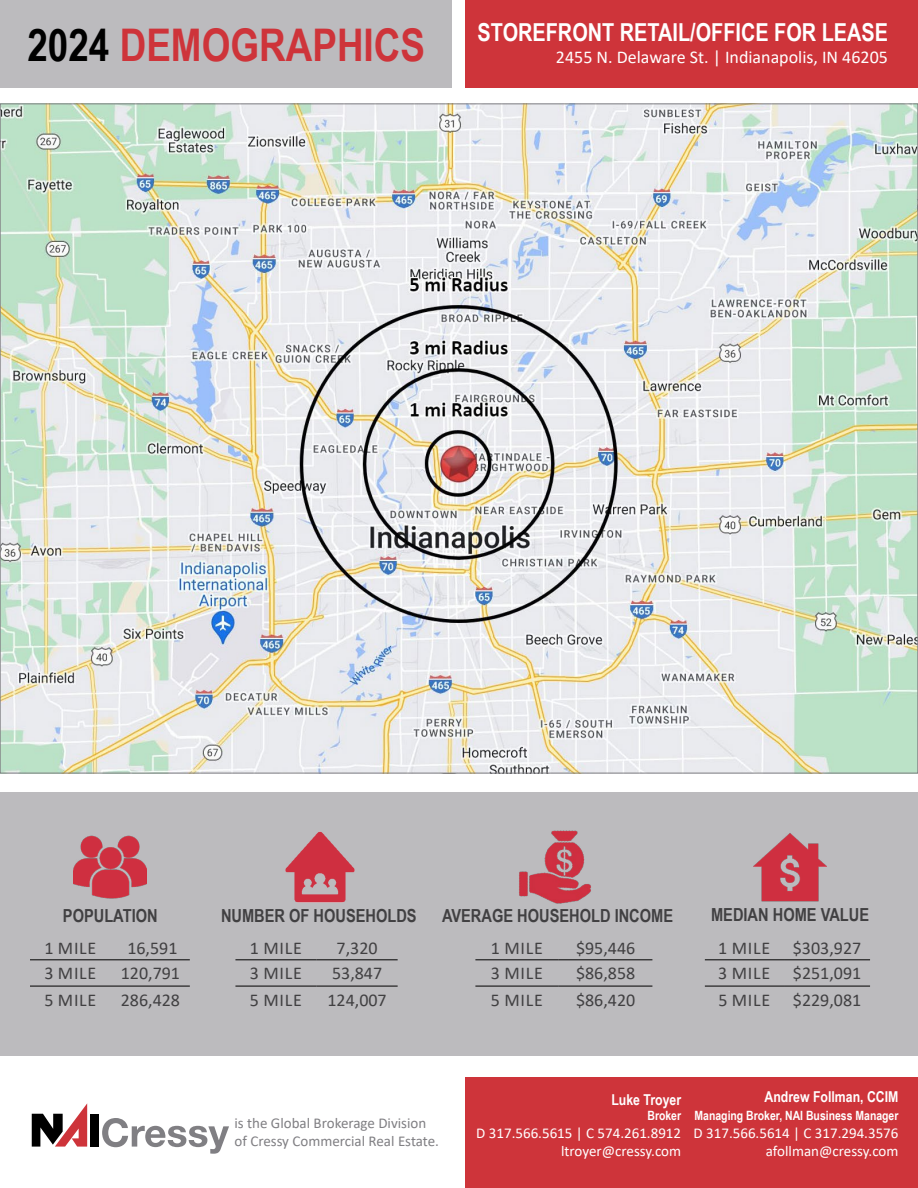
<style>
.page{position:relative;width:918px;height:1188px;background:#fff}
.page>*{position:absolute;margin:0;border:0;box-sizing:border-box;transform-origin:0 0}
.t1{font:700 45px "Arial Narrow";color:#ce343a}
.t2{font:700 24.75px "Arial Narrow";color:#fff}
.t3{font:18px "Calibri";color:#414042}
.t4{font:700 18px "Arial Narrow";color:#414042}
.t5{font:18px "Calibri";color:#fff}
.t6{font:15px/18px "Calibri";color:#fff;text-align:right}
.t7{font:15px/18px "Calibri";color:#807f83}
.t8{font:700 15px "Arial Narrow";color:#fff}
.t9{font:700 12.75px "Arial Narrow";color:#fff}
.s1{color:#000}
</style>
<div class="page">
<div style="left:466px;top:1078px;width:452px;height:110px;background:#ce343a"></div>
<div style="left:90px;top:1114px;width:9px;height:33px;background:#000"></div>
<svg style="left:32px;top:1103px;width:55px;height:44px"></svg>
<svg style="left:102px;top:1118px;width:127px;height:36px"></svg>
<div style="left:466px;top:0;width:452px;height:87px;background:#ce343a"></div>
<img style="left:2px;top:106px;width:914px;height:665px">
<div style="left:0;top:793px;width:918px;height:263px;background:#bcbbbe"></div>
<hr style="left:30px;top:959px;width:81px;height:1px;background:#000">
<hr style="left:111px;top:959px;width:79px;height:1px;background:#000">
<hr style="left:30px;top:986px;width:81px;height:1px;background:#000">
<hr style="left:111px;top:986px;width:79px;height:1px;background:#000">
<img style="left:74px;top:835px;width:73px;height:64px">
<img style="left:285px;top:831px;width:70px;height:72px">
<img style="left:519px;top:830px;width:72px;height:74px">
<img style="left:753px;top:833px;width:74px;height:69px">
<div style="left:0;top:0;width:452px;height:87px;background:#bcbbbe"></div>
<hr style="left:235px;top:959px;width:82px;height:1px;background:#000">
<hr style="left:317px;top:959px;width:81px;height:1px;background:#000">
<hr style="left:235px;top:986px;width:82px;height:1px;background:#000">
<hr style="left:317px;top:986px;width:81px;height:1px;background:#000">
<hr style="left:475px;top:959px;width:84px;height:1px;background:#000">
<hr style="left:559px;top:959px;width:93px;height:1px;background:#000">
<hr style="left:475px;top:986px;width:84px;height:1px;background:#000">
<hr style="left:559px;top:986px;width:93px;height:1px;background:#000">
<hr style="left:705px;top:959px;width:79px;height:1px;background:#000">
<hr style="left:784px;top:959px;width:86px;height:1px;background:#000">
<hr style="left:705px;top:986px;width:79px;height:1px;background:#000">
<hr style="left:784px;top:986px;width:86px;height:1px;background:#000">
<h1 class="t1" style="left:27px;top:11px;width:399px"><span class="s1">2024</span> DEMOGRAPHICS</h1>
<h2 class="t2" style="left:478px;top:14px;width:412px">STOREFRONT RETAIL/OFFICE FOR LEASE</h2>
<p class="t5" style="left:556px;top:44px;width:333px">2455 N. Delaware St. | Indianapolis, IN 46205</p>
<p class="t4" style="left:63px;top:902px;width:96px">POPULATION</p>
<p class="t3" style="left:44px;top:935px;width:53px">1 MILE</p>
<p class="t3" style="left:127px;top:935px;width:52px">16,591</p>
<p class="t3" style="left:44px;top:961px;width:53px">3 MILE</p>
<p class="t3" style="left:121px;top:961px;width:61px">120,791</p>
<p class="t3" style="left:44px;top:987px;width:53px">5 MILE</p>
<p class="t3" style="left:121px;top:987px;width:61px">286,428</p>
<p class="t4" style="left:221px;top:902px;width:197px">NUMBER OF HOUSEHOLDS</p>
<p class="t3" style="left:250px;top:935px;width:53px">1 MILE</p>
<p class="t3" style="left:337px;top:935px;width:43px">7,320</p>
<p class="t3" style="left:250px;top:961px;width:53px">3 MILE</p>
<p class="t3" style="left:332px;top:961px;width:52px">53,847</p>
<p class="t3" style="left:250px;top:987px;width:53px">5 MILE</p>
<p class="t3" style="left:328px;top:987px;width:61px">124,007</p>
<p class="t4" style="left:442px;top:902px;width:233px">AVERAGE HOUSEHOLD INCOME</p>
<p class="t3" style="left:491px;top:935px;width:53px">1 MILE</p>
<p class="t3" style="left:576px;top:935px;width:61px">$95,446</p>
<p class="t3" style="left:491px;top:961px;width:53px">3 MILE</p>
<p class="t3" style="left:576px;top:961px;width:61px">$86,858</p>
<p class="t3" style="left:491px;top:987px;width:53px">5 MILE</p>
<p class="t3" style="left:576px;top:987px;width:61px">$86,420</p>
<p class="t4" style="left:711px;top:901px;width:160px">MEDIAN HOME VALUE</p>
<p class="t3" style="left:718px;top:935px;width:53px">1 MILE</p>
<p class="t3" style="left:793px;top:935px;width:70px">$303,927</p>
<p class="t3" style="left:718px;top:961px;width:53px">3 MILE</p>
<p class="t3" style="left:793px;top:961px;width:70px">$251,091</p>
<p class="t3" style="left:718px;top:987px;width:53px">5 MILE</p>
<p class="t3" style="left:793px;top:987px;width:70px">$229,081</p>
<p class="t7" style="left:234px;top:1114px;width:206px">is the Global Brokerage Division of Cressy Commercial Real Estate.</p>
<p class="t8" style="left:611px;top:1088px;width:71px">Luke Troyer</p>
<p class="t9" style="left:647px;top:1106px;width:35px">Broker</p>
<p class="t6" style="left:476px;top:1123px;width:206px">D 317.566.5615 | C 574.261.8912 ltroyer@cressy.com</p>
<p class="t8" style="left:765px;top:1086px;width:135px">Andrew Follman, CCIM</p>
<p class="t9" style="left:695px;top:1106px;width:205px">Managing Broker, NAI Business Manager</p>
<p class="t6" style="left:694px;top:1124px;width:206px">D 317.566.5614 | C 317.294.3576 afollman@cressy.com</p>
</div>
